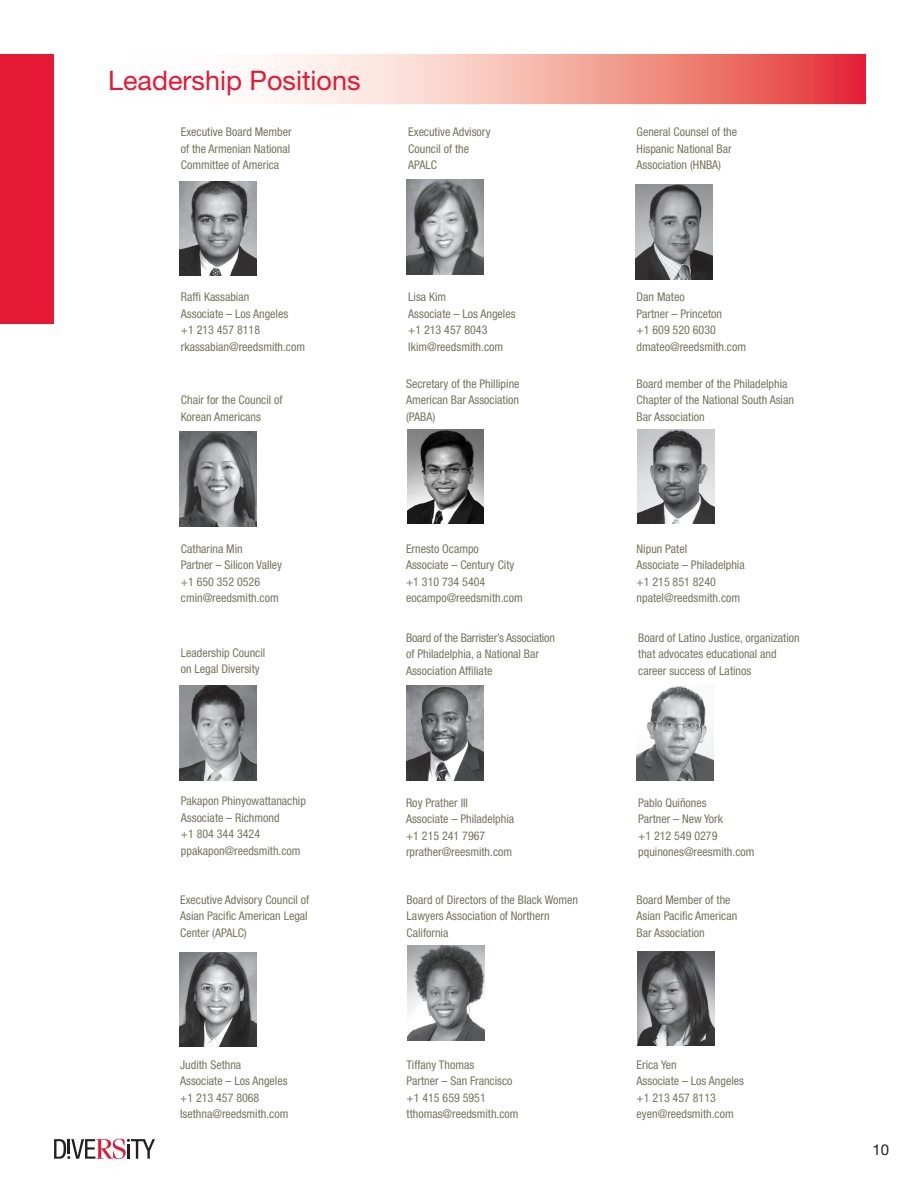
<style>
.page{position:relative;width:918px;height:1188px;background:#fff}
.page>*{position:absolute;margin:0;border:0;box-sizing:border-box;transform-origin:0 0}
.t1{font:27px "Helvetica Neue LT Std";color:#e51836}
.body{font:15px "Helvetica Neue LT Std";color:#231f20}
.t2{font:condensed 12px/16.5px "Helvetica Neue LT Std";color:#767561}
</style>
<div class="page">
<svg style="left:54px;top:1139px;width:101px;height:20px"></svg>
<img style="left:407px;top:180px;width:76px;height:94px">
<img style="left:407px;top:429px;width:77px;height:95px">
<img style="left:179px;top:953px;width:77px;height:94px">
<img style="left:637px;top:686px;width:76px;height:94px">
<img style="left:638px;top:429px;width:77px;height:95px">
<img style="left:408px;top:946px;width:76px;height:94px">
<img style="left:407px;top:686px;width:77px;height:94px">
<img style="left:179px;top:181px;width:77px;height:95px">
<img style="left:179px;top:432px;width:77px;height:94px">
<img style="left:179px;top:686px;width:77px;height:94px">
<img style="left:638px;top:951px;width:77px;height:95px">
<img style="left:636px;top:185px;width:77px;height:94px">
<div style="left:0;top:54px;width:54px;height:270px;background:#e51836"></div>
<svg style="left:274px;top:57px;width:589px;height:44px;background:#f3a39d"></svg>
<div style="left:110px;top:54px;width:756px;height:50px;border:2px solid #fff"></div>
<p class="t1" style="left:108px;top:64px;width:254px">Leadership Positions</p>
<p class="t2" style="left:181px;top:123px;width:112px;text-align:justify">Executive Board Member of the Armenian National Committee of America</p>
<p class="t2" style="left:408px;top:123px;width:84px">Executive Advisory<br>Council of the<br>APALC</p>
<p class="t2" style="left:181px;top:288px;width:70px">Raffi Kassabian</p>
<p class="t2" style="left:181px;top:305px;width:109px">Associate – Los Angeles</p>
<p class="t2" style="left:181px;top:321px;width:81px">+1 213 457 8118</p>
<p class="t2" style="left:181px;top:338px;width:126px">rkassabian@reedsmith.com</p>
<p class="t2" style="left:181px;top:392px;width:103px">Chair for the Council of<br>Korean Americans</p>
<p class="t2" style="left:181px;top:540px;width:63px">Catharina Min</p>
<p class="t2" style="left:181px;top:557px;width:103px">Partner – Silicon Valley</p>
<p class="t2" style="left:181px;top:573px;width:81px">+1 650 352 0526</p>
<p class="t2" style="left:181px;top:590px;width:99px">cmin@reedsmith.com</p>
<p class="t2" style="left:181px;top:644px;width:86px">Leadership Council on Legal Diversity</p>
<p class="t2" style="left:181px;top:793px;width:127px">Pakapon Phinyowattanachip</p>
<p class="t2" style="left:181px;top:809px;width:100px">Associate – Richmond</p>
<p class="t2" style="left:181px;top:826px;width:81px">+1 804 344 3424</p>
<p class="t2" style="left:181px;top:842px;width:121px">ppakapon@reedsmith.com</p>
<p class="t2" style="left:180px;top:891px;width:131px">Executive Advisory Council of<br>Asian Pacific American Legal<br>Center (APALC)</p>
<p class="t2" style="left:180px;top:1056px;width:63px">Judith Sethna</p>
<p class="t2" style="left:180px;top:1073px;width:109px">Associate – Los Angeles</p>
<p class="t2" style="left:180px;top:1089px;width:81px">+1 213 457 8068</p>
<p class="t2" style="left:180px;top:1106px;width:110px">lsethna@reedsmith.com</p>
<p class="t2" style="left:408px;top:288px;width:39px">Lisa Kim</p>
<p class="t2" style="left:408px;top:305px;width:109px">Associate – Los Angeles</p>
<p class="t2" style="left:408px;top:321px;width:81px">+1 213 457 8043</p>
<p class="t2" style="left:408px;top:338px;width:96px">lkim@reedsmith.com</p>
<p class="t2" style="left:406px;top:375px;width:115px">Secretary of the Phillipine</p>
<p class="t2" style="left:406px;top:392px;width:114px">American Bar Association (PABA)</p>
<p class="t2" style="left:406px;top:540px;width:74px">Ernesto Ocampo</p>
<p class="t2" style="left:406px;top:557px;width:110px">Associate – Century City</p>
<p class="t2" style="left:406px;top:573px;width:81px">+1 310 734 5404</p>
<p class="t2" style="left:406px;top:590px;width:118px">eocampo@reedsmith.com</p>
<p class="t2" style="left:406px;top:629px;width:150px">Board of the Barrister’s Association of Philadelphia, a National Bar<br>Association Affiliate</p>
<p class="t2" style="left:406px;top:794px;width:63px">Roy Prather III</p>
<p class="t2" style="left:406px;top:811px;width:110px">Associate – Philadelphia</p>
<p class="t2" style="left:406px;top:827px;width:81px">+1 215 241 7967</p>
<p class="t2" style="left:406px;top:844px;width:108px">rprather@reesmith.com</p>
<p class="t2" style="left:407px;top:891px;width:173px">Board of Directors of the Black Women<br>Lawyers Association of Northern<br>California</p>
<p class="t2" style="left:407px;top:1056px;width:69px">Tiffany Thomas</p>
<p class="t2" style="left:407px;top:1073px;width:107px">Partner – San Francisco</p>
<p class="t2" style="left:407px;top:1089px;width:81px">+1 415 659 5951</p>
<p class="t2" style="left:407px;top:1106px;width:113px">tthomas@reedsmith.com</p>
<p class="t2" style="left:637px;top:123px;width:102px">General Counsel of the<br>Hispanic National Bar<br>Association (HNBA)</p>
<p class="t2" style="left:637px;top:288px;width:50px">Dan Mateo</p>
<p class="t2" style="left:637px;top:305px;width:87px">Partner – Princeton</p>
<p class="t2" style="left:637px;top:321px;width:81px">+1 609 520 6030</p>
<p class="t2" style="left:637px;top:338px;width:111px">dmateo@reedsmith.com</p>
<p class="t2" style="left:637px;top:375px;width:159px">Board member of the Philadelphia<br>Chapter of the National South Asian<br>Bar Association</p>
<p class="t2" style="left:637px;top:540px;width:52px">Nipun Patel</p>
<p class="t2" style="left:637px;top:557px;width:110px">Associate – Philadelphia</p>
<p class="t2" style="left:637px;top:573px;width:81px">+1 215 851 8240</p>
<p class="t2" style="left:637px;top:590px;width:105px">npatel@reedsmith.com</p>
<p class="t2" style="left:638px;top:629px;width:163px">Board of Latino Justice, organization that advocates educational and career success of Latinos</p>
<p class="t2" style="left:638px;top:794px;width:70px">Pablo Quiñones</p>
<p class="t2" style="left:638px;top:811px;width:86px">Partner – New York</p>
<p class="t2" style="left:638px;top:827px;width:81px">+1 212 549 0279</p>
<p class="t2" style="left:638px;top:844px;width:118px">pquinones@reesmith.com</p>
<p class="t2" style="left:637px;top:891px;width:102px">Board Member of the<br>Asian Pacific American<br>Bar Association</p>
<p class="t2" style="left:637px;top:1056px;width:41px">Erica Yen</p>
<p class="t2" style="left:637px;top:1073px;width:109px">Associate – Los Angeles</p>
<p class="t2" style="left:637px;top:1089px;width:81px">+1 213 457 8113</p>
<p class="t2" style="left:637px;top:1106px;width:99px">eyen@reedsmith.com</p>
<p class="body" style="left:873px;top:1141px;width:18px">10</p>
</div>
